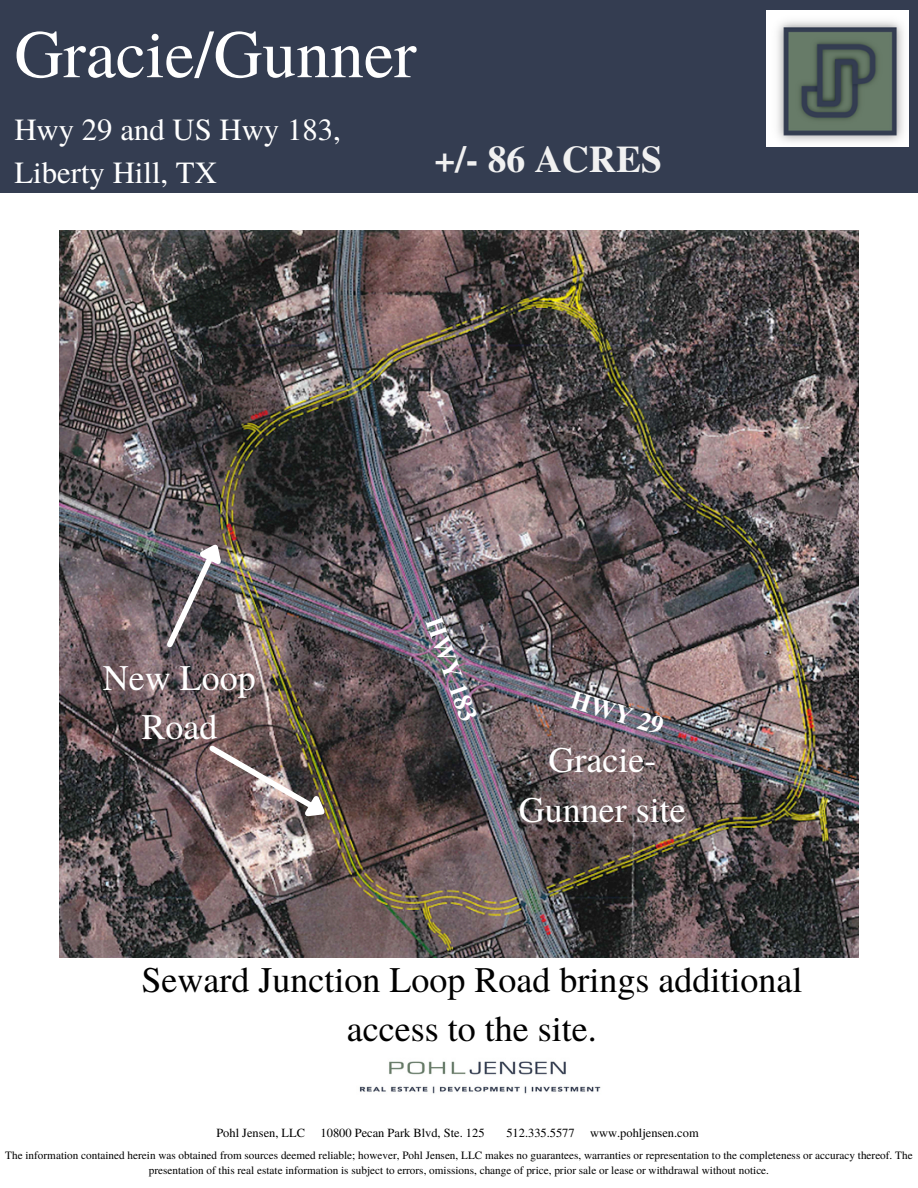
<style>
.page{position:relative;width:918px;height:1188px;background:#fff}
.page>*{position:absolute;margin:0;border:0;box-sizing:border-box;transform-origin:0 0}
.t1{font:67.65px "Te X Gyre Termes";color:#fff}
.t2{font:700 37.5px "Te X Gyre Termes";color:#f1f1f1}
.t3{font:36px/49.5px "Te X Gyre Termes";color:#000;text-align:center}
.t4{font:36px/49.5px "Te X Gyre Termes";color:#fff;text-align:center}
.t5{font:30.75px/42.8px "Te X Gyre Termes";color:#fff}
.t6{font:700 25.5px "Te X Gyre Termes";color:#fff}
.t7{font:12.45px "Te X Gyre Termes";color:#000}
.t8{font:11.25px/15px "Te X Gyre Termes";color:#000;text-align:center}
</style>
<div class="page">
<div style="left:0;top:0;width:918px;height:193px;background:#343d51"></div>
<img style="left:767px;top:11px;width:142px;height:136px">
<img style="left:359px;top:1061px;width:242px;height:33px">
<img style="left:60px;top:231px;width:798px;height:726px">
<img style="left:162px;top:532px;width:75px;height:120px">
<img style="left:204px;top:741px;width:134px;height:92px">
<h3 class="t1" style="left:14px;top:6px;width:404px">Gracie/Gunner</h3>
<h2 class="t5" style="left:14px;top:107px;width:328px">Hwy 29 and US Hwy 183,<br>Liberty Hill, TX</h2>
<h6 class="t2" style="left:434px;top:131px;width:229px">+/- 86 ACRES</h6>
<h3 class="t4" style="left:103px;top:651px;width:154px">New Loop<br>Road</h3>
<h5 class="t6" style="left:452px;top:611px;width:110px;rotate:70deg">HWY 183</h5>
<h5 class="t6" style="left:577px;top:680px;width:97px;rotate:17deg">HWY 29</h5>
<h3 class="t4" style="left:519px;top:733px;width:168px">Gracie-<br>Gunner site</h3>
<p class="t3" style="left:141px;top:953px;width:662px">Seward Junction Loop Road brings additional access to the site.</p>
<p class="t7" style="left:216px;top:1124px;width:270px">Pohl Jensen, LLC 10800 Pecan Park Blvd, Ste. 125</p>
<p class="t7" style="left:506px;top:1124px;width:194px">512.335.5577 www.pohljensen.com</p>
<p class="t8" style="left:5px;top:1147px;width:909px">The information contained herein was obtained from sources deemed reliable; however, Pohl Jensen, LLC makes no guarantees, warranties or representation to the completeness or accuracy thereof. The presentation of this real estate information is subject to errors, omissions, change of price, prior sale or lease or withdrawal without notice.</p>
</div>
